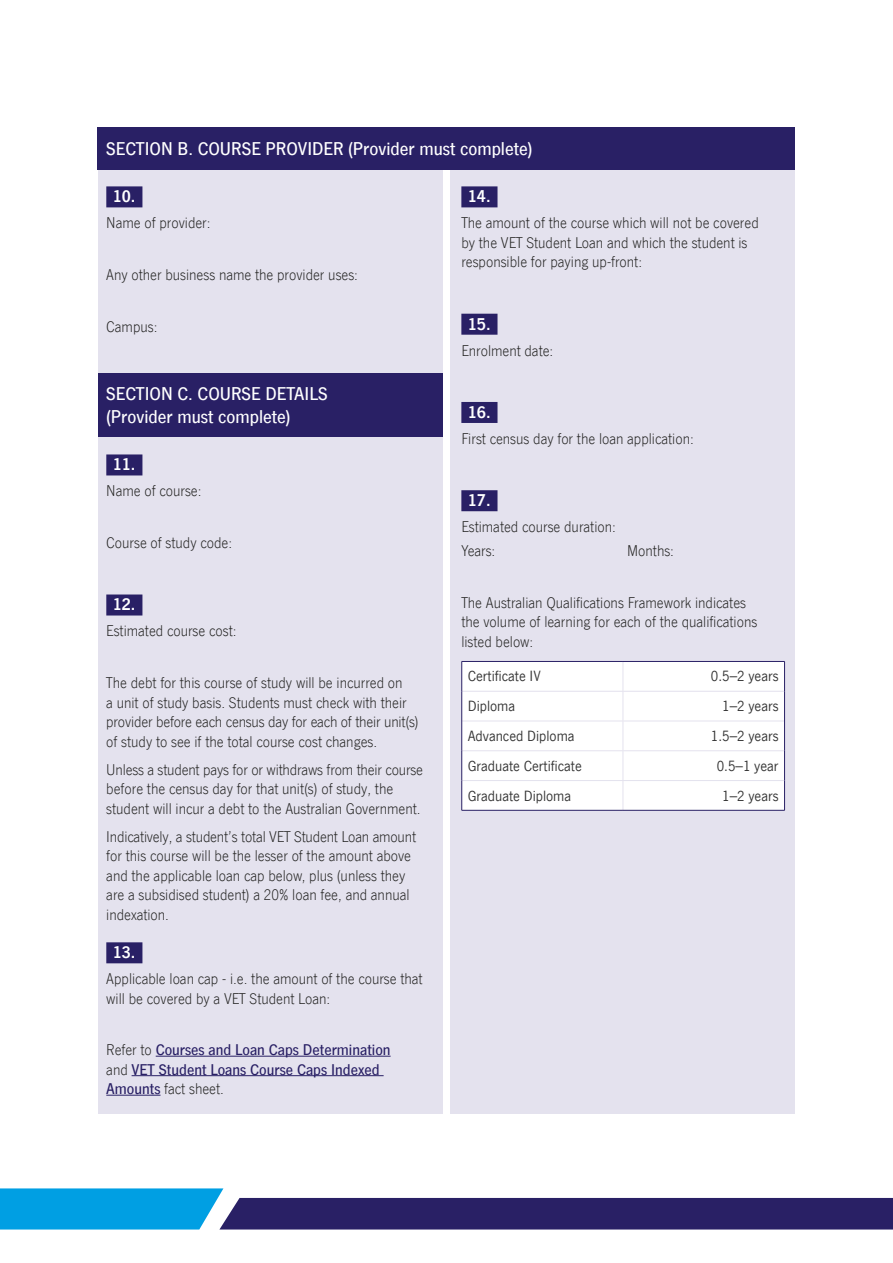
<style>
.page{position:relative;width:893px;height:1263px;background:#fff}
.page>*{position:absolute;margin:0;border:0;box-sizing:border-box;transform-origin:0 0}
.H1{font:500 18.75px/23.2px "News Gothic Com";color:#fff}
.t1{font:700 17.25px "News Gothic Com";color:#fff}
.Body_Form{font:300 15.75px/19.5px "News Gothic Com";color:#1d1d1b}
.Body_Form-2{font:500 15.75px/19.5px "News Gothic Com";color:#292065}
.Body_Form-3{font:15px "News Gothic Com";color:#333}
.s1{font-weight:300;color:#1d1d1b}
</style>
<div class="page">
<svg style="left:0;top:1188px;width:893px;height:41px"></svg>
<div style="left:451px;top:128px;width:344px;height:986px;background:#e4e2ee"></div>
<div style="left:98px;top:128px;width:344px;height:986px;background:#e4e2ee"></div>
<div style="left:98px;top:128px;width:697px;height:42px;background:#292065"></div>
<div style="left:98px;top:373px;width:344px;height:64px;background:#292065"></div>
<div style="left:106px;top:186px;width:36px;height:21px;background:#292065"></div>
<div style="left:106px;top:454px;width:36px;height:21px;background:#292065"></div>
<div style="left:106px;top:594px;width:36px;height:21px;background:#292065"></div>
<div style="left:106px;top:942px;width:36px;height:21px;background:#292065"></div>
<hr style="left:156px;top:1056px;width:235px;height:1px;background:#292065">
<hr style="left:132px;top:1075px;width:252px;height:1px;background:#292065">
<hr style="left:106px;top:1095px;width:55px;height:1px;background:#292065">
<div style="left:461px;top:186px;width:36px;height:21px;background:#292065"></div>
<div style="left:461px;top:314px;width:36px;height:21px;background:#292065"></div>
<div style="left:461px;top:402px;width:36px;height:21px;background:#292065"></div>
<div style="left:461px;top:490px;width:36px;height:21px;background:#292065"></div>
<div style="left:461px;top:661px;width:324px;height:149px;background:#fff"></div>
<hr style="left:461px;top:780px;width:1px;height:30px;background:#292065">
<hr style="left:784px;top:780px;width:1px;height:30px;background:#292065">
<hr style="left:462px;top:810px;width:161px;height:1px;background:#292065">
<hr style="left:623px;top:810px;width:162px;height:1px;background:#292065">
<hr style="left:462px;top:661px;width:161px;height:1px;background:#292065">
<hr style="left:623px;top:661px;width:162px;height:1px;background:#292065">
<h2 class="H1" style="left:106px;top:137px;width:428px">SECTION B. COURSE PROVIDER (Provider must complete)</h2>
<p class="t1" style="left:113px;top:187px;width:24px">10.</p>
<p class="Body_Form" style="left:106px;top:213px;width:106px">Name of provider:</p>
<p class="Body_Form" style="left:106px;top:265px;width:253px">Any other business name the provider uses:</p>
<p class="Body_Form" style="left:106px;top:317px;width:53px">Campus:</p>
<p class="t1" style="left:468px;top:187px;width:24px">14.</p>
<p class="Body_Form" style="left:461px;top:213px;width:299px">The amount of the course which will not be covered by the VET Student Loan and which the student is responsible for paying up-front:</p>
<p class="t1" style="left:468px;top:314px;width:24px">15.</p>
<p class="Body_Form" style="left:461px;top:341px;width:93px">Enrolment date:</p>
<h2 class="H1" style="left:106px;top:382px;width:223px">SECTION C. COURSE DETAILS (Provider must complete)</h2>
<p class="t1" style="left:113px;top:455px;width:24px">11.</p>
<p class="Body_Form" style="left:106px;top:481px;width:97px">Name of course:</p>
<p class="Body_Form" style="left:106px;top:533px;width:127px">Course of study code:</p>
<p class="t1" style="left:113px;top:595px;width:24px">12.</p>
<p class="Body_Form" style="left:106px;top:621px;width:132px">Estimated course cost:</p>
<p class="Body_Form" style="left:106px;top:673px;width:314px">The debt for this course of study will be incurred on<br>a unit of study basis. Students must check with their provider before each census day for each of their unit(s) of study to see if the total course cost changes.</p>
<p class="Body_Form" style="left:106px;top:760px;width:318px">Unless a student pays for or withdraws from their course before the census day for that unit(s) of study, the student will incur a debt to the Australian Government.</p>
<p class="Body_Form" style="left:106px;top:827px;width:311px">Indicatively, a student’s total VET Student Loan amount for this course will be the lesser of the amount above and the applicable loan cap below, plus (unless they are a subsidised student) a 20% loan fee, and annual indexation.</p>
<p class="t1" style="left:113px;top:943px;width:24px">13.</p>
<p class="Body_Form" style="left:106px;top:969px;width:318px">Applicable loan cap - i.e. the amount of the course that will be covered by a VET Student Loan:</p>
<p class="Body_Form-2" style="left:106px;top:1040px;width:286px"><span class="s1">Refer to</span> Courses and Loan Caps Determination <span class="s1">and</span> VET Student Loans Course Caps Indexed<br>Amounts <span class="s1">fact sheet.</span></p>
<p class="t1" style="left:468px;top:402px;width:24px">16.</p>
<p class="Body_Form" style="left:461px;top:429px;width:234px">First census day for the loan application:</p>
<p class="t1" style="left:468px;top:491px;width:24px">17.</p>
<p class="Body_Form" style="left:461px;top:517px;width:156px">Estimated course duration:</p>
<p class="Body_Form" style="left:461px;top:541px;width:36px">Years:</p>
<p class="Body_Form" style="left:627px;top:541px;width:48px">Months:</p>
<p class="Body_Form" style="left:461px;top:593px;width:297px">The Australian Qualifications Framework indicates the volume of learning for each of the qualifications listed below:</p>
<p class="Body_Form-3" style="left:468px;top:668px;width:75px">Certificate IV</p>
<p class="Body_Form-3" style="left:711px;top:668px;width:69px">0.5–2 years</p>
<p class="Body_Form-3" style="left:468px;top:698px;width:49px">Diploma</p>
<p class="Body_Form-3" style="left:722px;top:698px;width:58px">1–2 years</p>
<p class="Body_Form-3" style="left:468px;top:728px;width:108px">Advanced Diploma</p>
<p class="Body_Form-3" style="left:711px;top:728px;width:69px">1.5–2 years</p>
<p class="Body_Form-3" style="left:468px;top:758px;width:116px">Graduate Certificate</p>
<p class="Body_Form-3" style="left:717px;top:758px;width:63px">0.5–1 year</p>
<p class="Body_Form-3" style="left:468px;top:787px;width:105px">Graduate Diploma</p>
<p class="Body_Form-3" style="left:722px;top:787px;width:58px">1–2 years</p>
</div>
